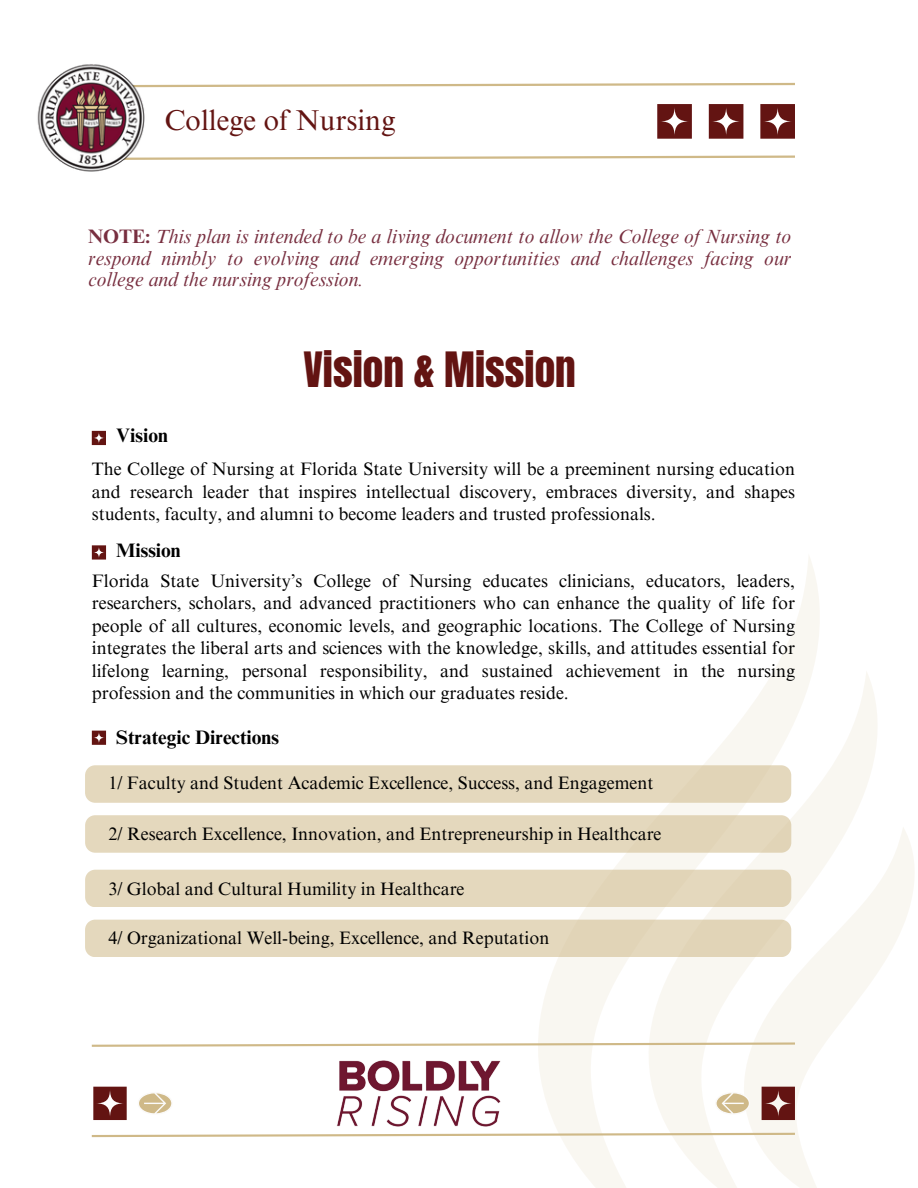
<style>
.page{position:relative;width:918px;height:1188px;background:#fff}
.page>*{position:absolute;margin:0;border:0;box-sizing:border-box;transform-origin:0 0}
.t1{font:41.4px "Anton";color:#631412}
.t2{font:28.65px "Times NRMT Pro";color:#631412}
.t3{font:italic 19.5px/21.3px "Times NRMT Pro";color:#782f40;text-align:justify}
.t4{font:700 19.5px "Times NRMT Pro";color:#000}
.t5{font:18px/22.5px "Times NRMT Pro";color:#000;text-align:justify}
.s1{font-weight:700;font-style:normal}
</style>
<div class="page">
<svg style="left:157px;top:82px;width:638px;height:6px"></svg>
<svg style="left:157px;top:155px;width:638px;height:5px"></svg>
<svg style="left:760px;top:104px;width:35px;height:35px"></svg>
<svg style="left:709px;top:104px;width:34px;height:35px"></svg>
<svg style="left:657px;top:104px;width:35px;height:35px"></svg>
<svg style="left:92px;top:431px;width:14px;height:14px"></svg>
<img style="left:37px;top:64px;width:120px;height:108px">
<svg style="left:537px;top:557px;width:377px;height:631px"></svg>
<svg style="left:91px;top:1041px;width:706px;height:7px"></svg>
<svg style="left:139px;top:1093px;width:33px;height:21px"></svg>
<svg style="left:715px;top:1092px;width:35px;height:23px"></svg>
<svg style="left:91px;top:1132px;width:706px;height:6px"></svg>
<svg style="left:762px;top:1087px;width:33px;height:33px"></svg>
<svg style="left:93px;top:1087px;width:34px;height:33px"></svg>
<img style="left:319px;top:1060px;width:201px;height:74px">
<svg style="left:92px;top:545px;width:14px;height:15px"></svg>
<svg style="left:92px;top:731px;width:14px;height:14px"></svg>
<div style="left:85px;top:765px;width:706px;height:38px;background:#e4d8bd"></div>
<div style="left:85px;top:815px;width:706px;height:38px;background:#e4d8bd"></div>
<div style="left:85px;top:870px;width:706px;height:37px;background:#e4d8bd"></div>
<div style="left:85px;top:920px;width:706px;height:37px;background:#e4d8bd"></div>
<p class="t2" style="left:165px;top:109px;width:232px">College of Nursing</p>
<p class="t3" style="left:88px;top:228px;width:705px"><span class="s1">NOTE:</span> This plan is intended to be a living document to allow the College of Nursing to respond nimbly to evolving and emerging opportunities and challenges facing our college and the nursing profession.</p>
<p class="t4" style="left:116px;top:428px;width:53px">Vision</p>
<p class="t1" style="left:304px;top:340px;width:274px">Vision &amp; Mission</p>
<p class="t5" style="left:92px;top:460px;width:705px">The College of Nursing at Florida State University will be a preeminent nursing education and research leader that inspires intellectual discovery, embraces diversity, and shapes students, faculty, and alumni to become leaders and trusted professionals.</p>
<p class="t4" style="left:116px;top:543px;width:66px">Mission</p>
<p class="t5" style="left:92px;top:572px;width:705px">Florida State University’s College of Nursing educates clinicians, educators, leaders, researchers, scholars, and advanced practitioners who can enhance the quality of life for people of all cultures, economic levels, and geographic locations. The College of Nursing integrates the liberal arts and sciences with the knowledge, skills, and attitudes essential for lifelong learning, personal responsibility, and sustained achievement in the nursing profession and the communities in which our graduates reside.</p>
<p class="t4" style="left:116px;top:730px;width:164px">Strategic Directions</p>
<p class="t5" style="left:108px;top:774px;width:546px">1/ Faculty and Student Academic Excellence, Success, and Engagement</p>
<p class="t5" style="left:108px;top:825px;width:554px">2/ Research Excellence, Innovation, and Entrepreneurship in Healthcare</p>
<p class="t5" style="left:108px;top:880px;width:358px">3/ Global and Cultural Humility in Healthcare</p>
<p class="t5" style="left:108px;top:929px;width:442px">4/ Organizational Well-being, Excellence, and Reputation</p>
</div>
